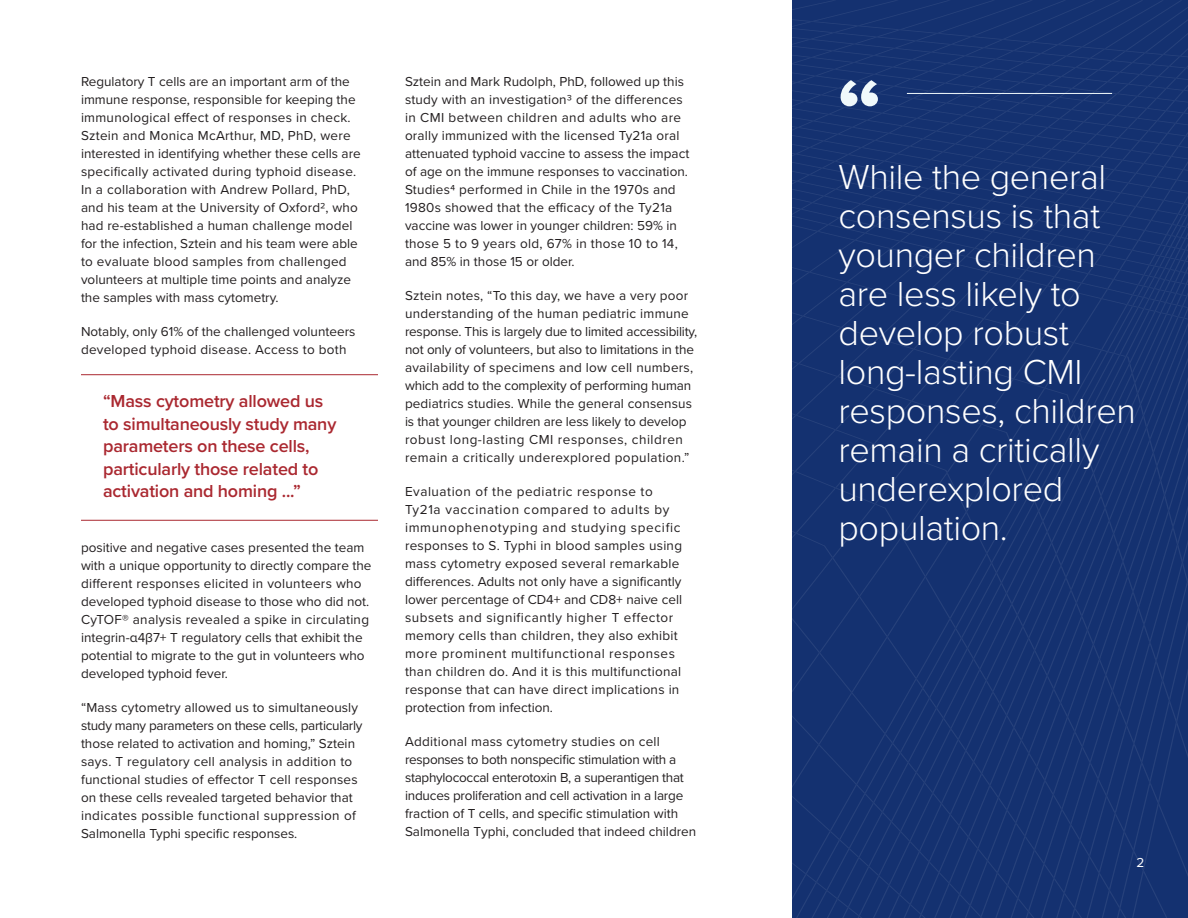
<style>
.page{position:relative;width:1188px;height:918px;background:#fff}
.page>*{position:absolute;margin:0;border:0;box-sizing:border-box;transform-origin:0 0}
.t1{font:300 36px/39px "Proxima Nova";letter-spacing:-.01em;color:#fff}
.body{font:600 18px/22.5px "Proxima Nova";letter-spacing:-.01em;color:#aa2830}
.body-2{font:13.5px/18px "Proxima Nova";letter-spacing:.01em;color:#231f20}
.body-3{font:13.5px/18px "Proxima Nova";letter-spacing:-.015em;color:#231f20}
.Table_Body_Copy{font:13.5px "Proxima Nova";color:#fff}
</style>
<div class="page">
<svg style="left:792px;top:204px;width:396px;height:714px;background:#153270"></svg>
<svg style="left:792px;top:0;width:394px;height:319px;background:#163371"></svg>
<hr style="left:907px;top:93px;width:205px;height:1px;background:#f0f9fb">
<hr style="left:81px;top:374px;width:297px;height:1px;background:#aa2830">
<hr style="left:81px;top:520px;width:297px;height:1px;background:#aa2830">
<p class="body-2" style="left:81px;top:72px;width:281px">Regulatory T cells are an important arm of the immune response, responsible for keeping the immunological effect of responses in check.<br>Sztein and Monica McArthur, MD, PhD, were interested in identifying whether these cells are specifically activated during typhoid disease.<br>In a collaboration with Andrew Pollard, PhD, and his team at the University of Oxford2, who had re-established a human challenge model for the infection, Sztein and his team were able to evaluate blood samples from challenged volunteers at multiple time points and analyze the samples with mass cytometry.</p>
<p class="body-2" style="left:81px;top:322px;width:276px">Notably, only 61% of the challenged volunteers developed typhoid disease. Access to both</p>
<p class="body" style="left:103px;top:390px;width:235px">“Mass cytometry allowed us to simultaneously study many parameters on these cells, particularly those related to activation and homing ...”</p>
<p class="body-2" style="left:81px;top:538px;width:292px">positive and negative cases presented the team with a unique opportunity to directly compare the different responses elicited in volunteers who developed typhoid disease to those who did not.<br>CyTOF® analysis revealed a spike in circulating integrin-α4β7+ T regulatory cells that exhibit the potential to migrate to the gut in volunteers who developed typhoid fever.</p>
<p class="body-2" style="left:81px;top:698px;width:283px">“Mass cytometry allowed us to simultaneously study many parameters on these cells, particularly those related to activation and homing,” Sztein says. T regulatory cell analysis in addition to functional studies of effector T cell responses on these cells revealed targeted behavior that indicates possible functional suppression of Salmonella Typhi specific responses.</p>
<p class="body-2" style="left:405px;top:72px;width:286px">Sztein and Mark Rudolph, PhD, followed up this study with an investigation3 of the differences in CMI between children and adults who are orally immunized with the licensed Ty21a oral attenuated typhoid vaccine to assess the impact of age on the immune responses to vaccination.<br>Studies4 performed in Chile in the 1970s and 1980s showed that the efficacy of the Ty21a vaccine was lower in younger children: 59% in those 5 to 9 years old, 67% in those 10 to 14, and 85% in those 15 or older.</p>
<p class="body-2" style="left:405px;top:286px;width:294px">Sztein notes, “To this day, we have a very poor understanding of the human pediatric immune response. This is largely due to limited accessibility, not only of volunteers, but also to limitations in the availability of specimens and low cell numbers, which add to the complexity of performing human pediatrics studies. While the general consensus is that younger children are less likely to develop robust long-lasting CMI responses, children remain a critically underexplored population.”</p>
<p class="body-2" style="left:405px;top:482px;width:279px">Evaluation of the pediatric response to Ty21a vaccination compared to adults by immunophenotyping and studying specific responses to S. Typhi in blood samples using mass cytometry exposed several remarkable differences. Adults not only have a significantly lower percentage of CD4+ and CD8+ naive cell subsets and significantly higher T effector memory cells than children, they also exhibit more prominent multifunctional responses than children do. And it is this multifunctional response that can have direct implications in protection from infection.</p>
<p class="body-3" style="left:405px;top:732px;width:293px">Additional mass cytometry studies on cell responses to both nonspecific stimulation with a staphylococcal enterotoxin B, a superantigen that induces proliferation and cell activation in a large fraction of T cells, and specific stimulation with Salmonella Typhi, concluded that indeed children</p>
<p class="t1" style="left:838px;top:156px;width:299px">While the general consensus is that younger children are less likely to develop robust long-lasting CMI responses, children remain a critically underexplored population.</p>
<p class="Table_Body_Copy" style="left:1137px;top:853px;width:9px">2</p>
</div>
